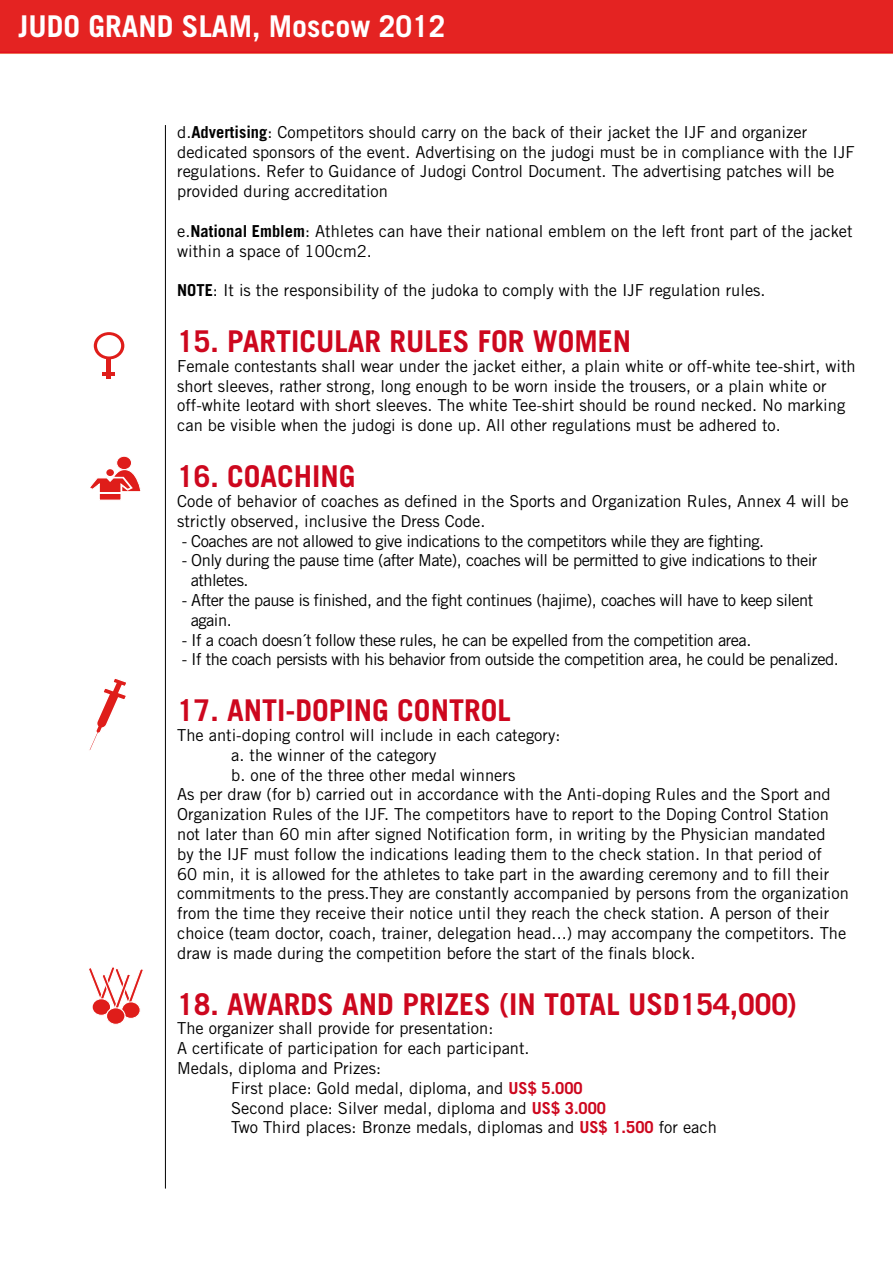
<style>
.page{position:relative;width:893px;height:1263px;background:#fff}
.page>*{position:absolute;margin:0;border:0;box-sizing:border-box;transform-origin:0 0}
.t1{font:700 30px "Trade Gothic";color:#cd071e}
.t2{font:700 30px "Trade Gothic";color:#fff}
.t3{font:16.5px/19.8px "Trade Gothic";color:#000}
.t4{font:16.5px/19.8px "Trade Gothic";letter-spacing:-.03em;color:#000}
.s1{font-weight:700}
.s2{font-weight:700;color:#cd071e}
</style>
<div class="page">
<img style="left:0;top:0;width:893px;height:1189px">
<hr style="left:165px;top:125px;width:1px;height:1063px;background:#000">
<svg style="left:94px;top:332px;width:30px;height:27px"></svg>
<div style="left:97px;top:335px;width:24px;height:21px;background:#fff;border-radius:50%"></div>
<hr style="left:107px;top:358px;width:4px;height:21px;background:#df1d1a">
<svg style="left:103px;top:372px;width:12px;height:3px"></svg>
<svg style="left:87px;top:676px;width:42px;height:77px"></svg>
<svg style="left:87px;top:965px;width:58px;height:45px"></svg>
<div style="left:92px;top:999px;width:19px;height:16px;background:#df1d1a;border-radius:50%"></div>
<div style="left:92px;top:998px;width:19px;height:18px;border:1px solid #fff;border-radius:50%"></div>
<div style="left:122px;top:1002px;width:18px;height:16px;background:#df1d1a;border-radius:50%"></div>
<div style="left:121px;top:1001px;width:20px;height:18px;border:1px solid #fff;border-radius:50%"></div>
<div style="left:106px;top:1008px;width:19px;height:16px;background:#df1d1a;border-radius:50%"></div>
<div style="left:106px;top:1007px;width:20px;height:18px;border:1px solid #fff;border-radius:50%"></div>
<div style="left:117px;top:456px;width:15px;height:14px;background:#df1d1a;border-radius:50%"></div>
<div style="left:116px;top:456px;width:16px;height:14px;border:1px solid #fff;border-radius:50%"></div>
<svg style="left:88px;top:469px;width:54px;height:32px"></svg>
<div style="left:106px;top:469px;width:8px;height:7px;background:#df1d1a;border-radius:50%"></div>
<hr style="left:99px;top:492px;width:22px;height:2px;background:#fff">
<h1 class="t2" style="left:19px;top:8px;width:428px">JUDO GRAND SLAM, Moscow 2012</h1>
<p class="t3" style="left:177px;top:122px;width:679px">d.<span class="s1">Advertising</span>: Competitors should carry on the back of their jacket the IJF and organizer dedicated sponsors of the event. Advertising on the judogi must be in compliance with the IJF regulations. Refer to Guidance of Judogi Control Document. The advertising patches will be provided during accreditation</p>
<p class="t3" style="left:177px;top:221px;width:677px">e.<span class="s1">National Emblem</span>: Athletes can have their national emblem on the left front part of the jacket within a space of 100cm2.</p>
<p class="t3" style="left:177px;top:280px;width:590px"><span class="s1">NOTE</span>: It is the responsibility of the judoka to comply with the IJF regulation rules.</p>
<h1 class="t1" style="left:177px;top:323px;width:456px">15. PARTICULAR RULES FOR WOMEN</h1>
<p class="t3" style="left:177px;top:356px;width:680px">Female contestants shall wear under the jacket either, a plain white or off-white tee-shirt, with short sleeves, rather strong, long enough to be worn inside the trousers, or a plain white or off-white leotard with short sleeves. The white Tee-shirt should be round necked. No marking can be visible when the judogi is done up. All other regulations must be adhered to.</p>
<h1 class="t1" style="left:177px;top:458px;width:180px">16. COACHING</h1>
<p class="t3" style="left:177px;top:491px;width:673px">Code of behavior of coaches as defined in the Sports and Organization Rules, Annex 4 will be strictly observed, inclusive the Dress Code.</p>
<p class="t4" style="left:182px;top:530px;width:584px">- Coaches are not allowed to give indications to the competitors while they are fighting.</p>
<p class="t4" style="left:191px;top:550px;width:628px;text-indent:-9px">- Only during the pause time (after Mate), coaches will be permitted to give indications to their athletes.</p>
<p class="t4" style="left:191px;top:590px;width:624px;text-indent:-9px">- After the pause is finished, and the fight continues (hajime), coaches will have to keep silent again.</p>
<p class="t4" style="left:182px;top:629px;width:571px">- If a coach doesn´t follow these rules, he can be expelled from the competition area.</p>
<p class="t4" style="left:182px;top:649px;width:659px">- If the coach persists with his behavior from outside the competition area, he could be penalized.</p>
<h1 class="t1" style="left:177px;top:692px;width:335px">17. ANTI-DOPING CONTROL</h1>
<p class="t3" style="left:177px;top:725px;width:385px">The anti-doping control will include in each category:</p>
<p class="t3" style="left:231px;top:745px;width:207px">a. the winner of the category</p>
<p class="t3" style="left:231px;top:764px;width:286px">b. one of the three other medal winners</p>
<p class="t3" style="left:177px;top:784px;width:655px">As per draw (for b) carried out in accordance with the Anti-doping Rules and the Sport and</p>
<p class="t3" style="left:177px;top:804px;width:653px">Organization Rules of the IJF. The competitors have to report to the Doping Control Station</p>
<p class="t3" style="left:177px;top:824px;width:650px">not later than 60 min after signed Notification form, in writing by the Physician mandated</p>
<p class="t3" style="left:177px;top:844px;width:646px">by the IJF must follow the indications leading them to the check station. In that period of</p>
<p class="t3" style="left:177px;top:863px;width:654px">60 min, it is allowed for the athletes to take part in the awarding ceremony and to fill their</p>
<p class="t3" style="left:177px;top:883px;width:673px">commitments to the press.They are constantly accompanied by persons from the organization</p>
<p class="t3" style="left:177px;top:903px;width:654px">from the time they receive their notice until they reach the check station. A person of their</p>
<p class="t3" style="left:177px;top:923px;width:671px">choice (team doctor, coach, trainer, delegation head...) may accompany the competitors. The</p>
<p class="t3" style="left:177px;top:943px;width:520px">draw is made during the competition before the start of the finals block.</p>
<h1 class="t1" style="left:177px;top:985px;width:621px">18. AWARDS AND PRIZES (IN TOTAL USD154,000)</h1>
<p class="t3" style="left:177px;top:1018px;width:354px">The organizer shall provide for presentation:<br>A certificate of participation for each participant.<br>Medals, diploma and Prizes:</p>
<p class="t3" style="left:231px;top:1078px;width:487px">First place: Gold medal, diploma, and <span class="s2">US$ 5.000<br></span>Second place: Silver medal, diploma and <span class="s2">US$ 3.000<br></span>Two Third places: Bronze medals, diplomas and <span class="s2">US$ 1.500</span> for each</p>
</div>
